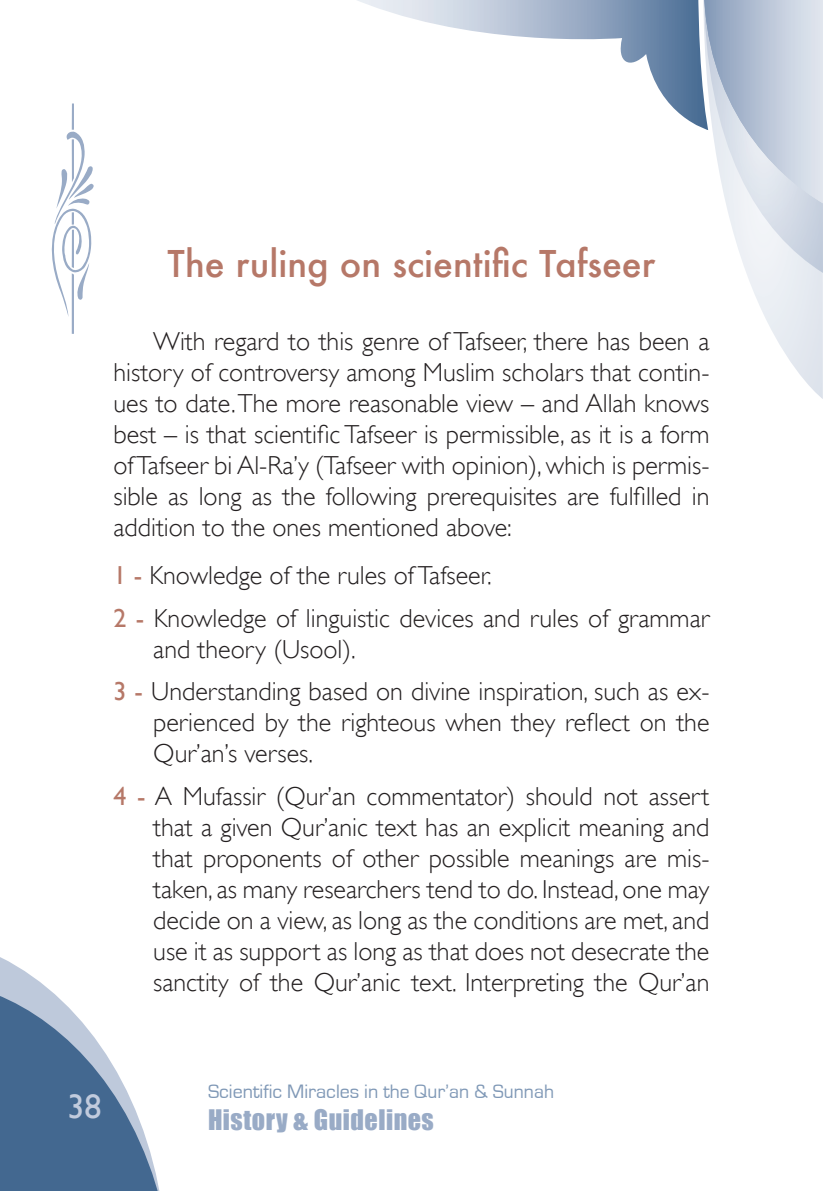
<style>
.page{position:relative;width:823px;height:1191px;background:#fff}
.page>*{position:absolute;margin:0;border:0;box-sizing:border-box;transform-origin:0 0}
.Head2{font:500 36px "Futura";color:#b67868}
.t1{font:34px "Gill Sans";color:#c1cbdd}
.N_Points{font:300 26px/31px "Gill Sans";color:#231f20;text-align:justify}
.Basic{font:300 26px/31px "Gill Sans";color:#231f20;text-align:justify}
.t2{font:26px "Impact";letter-spacing:.02em;color:#99abc6}
.t3{font:20px "Eurostile";color:#7f98b6}
.s1{font-weight:400;color:#b67868}
</style>
<div class="page">
<svg style="left:0;top:957px;width:160px;height:234px"></svg>
<svg style="left:747px;top:273px;width:75px;height:125px"></svg>
<svg style="left:357px;top:0;width:346px;height:128px"></svg>
<svg style="left:51px;top:103px;width:43px;height:231px"></svg>
<svg style="left:703px;top:0;width:120px;height:273px"></svg>
<p class="Head2" style="left:167px;top:239px;width:489px">The ruling on scientific Tafseer</p>
<p class="Basic" style="left:113px;top:326px;width:597px;text-indent:40px">With regard to this genre of Tafseer, there has been a history of controversy among Muslim scholars that contin&shy;ues to date. The more reasonable view – and Allah knows best – is that scientific Tafseer is permissible, as it is a form of Tafseer bi Al-Ra’y (Tafseer with opinion), which is permis&shy;sible as long as the following prerequisites are fulfilled in addition to the ones mentioned above:</p>
<p class="N_Points" style="left:113px;top:560px;width:379px"><span class="s1">1 -</span> Knowledge of the rules of Tafseer.</p>
<p class="N_Points" style="left:153px;top:602px;width:557px;text-indent:-40px"><span class="s1">2 -</span> Knowledge of linguistic devices and rules of grammar and theory (Usool).</p>
<p class="N_Points" style="left:153px;top:676px;width:557px;text-indent:-40px"><span class="s1">3 -</span> Understanding based on divine inspiration, such as ex&shy;perienced by the righteous when they reflect on the Qur’an’s verses.</p>
<p class="N_Points" style="left:153px;top:780px;width:557px;text-indent:-40px"><span class="s1">4 -</span> A Mufassir (Qur’an commentator) should not assert that a given Qur’anic text has an explicit meaning and that proponents of other possible meanings are mis&shy;taken, as many researchers tend to do. Instead, one may decide on a view, as long as the conditions are met, and use it as support as long as that does not desecrate the sanctity of the Qur’anic text. Interpreting the Qur’an</p>
<h2 class="t1" style="left:67px;top:1086px;width:35px">38</h2>
<p class="t3" style="left:208px;top:1080px;width:347px">Scientific Miracles in the Qur’an &amp; Sunnah</p>
<p class="t2" style="left:208px;top:1103px;width:227px">History &amp; Guidelines</p>
</div>
